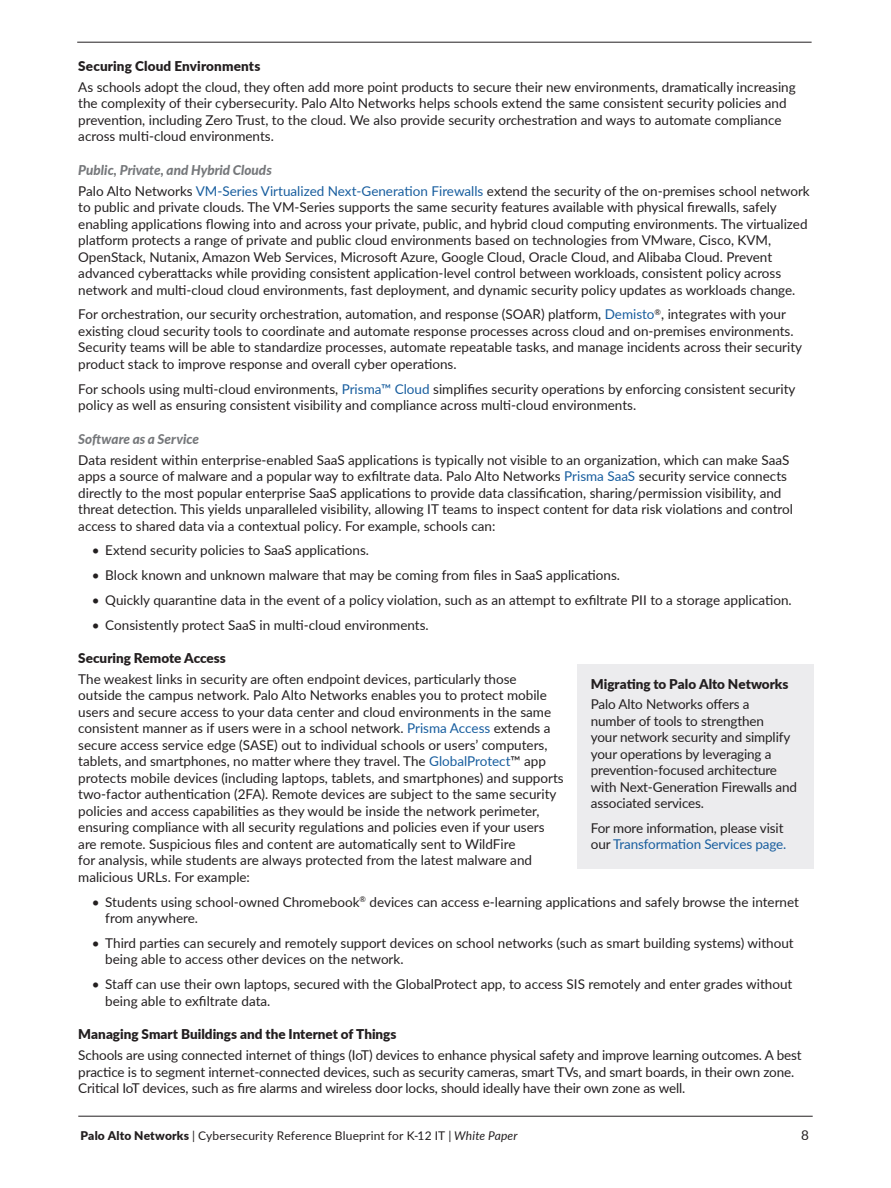
<style>
.page{position:relative;width:891px;height:1188px;background:#fff}
.page>*{position:absolute;margin:0;border:0;box-sizing:border-box;transform-origin:0 0}
.body_text_-_no_basel{font:13.5px/16.5px "Lato";color:#231f20}
.subhead_tier_1{font:900 13.5px "Lato";color:#231f20}
.subhead_tier_2{font:italic 800 13.5px "Lato";color:#76787b}
.t1{font:12px "Lato";letter-spacing:.015em;color:#231f20}
.s1{color:#175d9e}
.s2{font-weight:900}
.s3{font-style:italic}
</style>
<div class="page">
<hr style="left:78px;top:1116px;width:735px;height:1px;background:#231f20">
<hr style="left:77px;top:42px;width:735px;height:1px;background:#231f20">
<div style="left:577px;top:664px;width:237px;height:204px;background:#ececee"></div>
<p class="subhead_tier_1" style="left:78px;top:56px;width:184px">Securing Cloud Environments</p>
<p class="body_text_-_no_basel" style="left:78px;top:78px;width:719px">As schools adopt the cloud, they often add more point products to secure their new environments, dramatically increasing the complexity of their cybersecurity. Palo Alto Networks helps schools extend the same consistent security policies and prevention, including Zero Trust, to the cloud. We also provide security orchestration and ways to automate compliance across multi-cloud environments.</p>
<p class="subhead_tier_2" style="left:78px;top:160px;width:195px">Public, Private, and Hybrid Clouds</p>
<p class="body_text_-_no_basel" style="left:78px;top:182px;width:733px">Palo Alto Networks <span class="s1">VM-Series Virtualized Next-Generation Firewalls</span> extend the security of the on-premises school network to public and private clouds. The VM-Series supports the same security features available with physical firewalls, safely enabling applications flowing into and across your private, public, and hybrid cloud computing environments. The virtualized platform protects a range of private and public cloud environments based on technologies from VMware, Cisco, KVM, OpenStack, Nutanix, Amazon Web Services, Microsoft Azure, Google Cloud, Oracle Cloud, and Alibaba Cloud. Prevent advanced cyberattacks while providing consistent application-level control between workloads, consistent policy across network and multi-cloud cloud environments, fast deployment, and dynamic security policy updates as workloads change.</p>
<p class="body_text_-_no_basel" style="left:78px;top:306px;width:725px">For orchestration, our security orchestration, automation, and response (SOAR) platform, <span class="s1">Demisto</span><sup>®</sup>, integrates with your existing cloud security tools to coordinate and automate response processes across cloud and on-premises environments.<br>Security teams will be able to standardize processes, automate repeatable tasks, and manage incidents across their security product stack to improve response and overall cyber operations.</p>
<p class="body_text_-_no_basel" style="left:78px;top:380px;width:719px">For schools using multi-cloud environments, <span class="s1">Prisma™ Cloud</span> simplifies security operations by enforcing consistent security policy as well as ensuring consistent visibility and compliance across multi-cloud environments.</p>
<p class="subhead_tier_2" style="left:78px;top:429px;width:122px">Software as a Service</p>
<p class="body_text_-_no_basel" style="left:78px;top:451px;width:716px">Data resident within enterprise-enabled SaaS applications is typically not visible to an organization, which can make SaaS apps a source of malware and a popular way to exfiltrate data. Palo Alto Networks <span class="s1">Prisma SaaS</span> security service connects directly to the most popular enterprise SaaS applications to provide data classification, sharing/permission visibility, and threat detection. This yields unparalleled visibility, allowing IT teams to inspect content for data risk violations and control access to shared data via a contextual policy. For example, schools can:</p>
<p class="body_text_-_no_basel" style="left:92px;top:542px;width:279px">• Extend security policies to SaaS applications.</p>
<p class="body_text_-_no_basel" style="left:92px;top:566px;width:530px">• Block known and unknown malware that may be coming from files in SaaS applications.</p>
<p class="body_text_-_no_basel" style="left:92px;top:591px;width:701px">• Quickly quarantine data in the event of a policy violation, such as an attempt to exfiltrate PII to a storage application.</p>
<p class="body_text_-_no_basel" style="left:92px;top:616px;width:338px">• Consistently protect SaaS in multi-cloud environments.</p>
<p class="subhead_tier_1" style="left:78px;top:648px;width:149px">Securing Remote Access</p>
<p class="body_text_-_no_basel" style="left:78px;top:670px;width:487px">The weakest links in security are often endpoint devices, particularly those outside the campus network. Palo Alto Networks enables you to protect mobile users and secure access to your data center and cloud environments in the same consistent manner as if users were in a school network. <span class="s1">Prisma Access</span> extends a secure access service edge (SASE) out to individual schools or users’ computers, tablets, and smartphones, no matter where they travel. The <span class="s1">GlobalProtect</span>™ app protects mobile devices (including laptops, tablets, and smartphones) and supports two-factor authentication (2FA). Remote devices are subject to the same security policies and access capabilities as they would be inside the network perimeter, ensuring compliance with all security regulations and policies even if your users are remote. Suspicious files and content are automatically sent to WildFire<br>for analysis, while students are always protected from the latest malware and malicious URLs. For example:</p>
<p class="body_text_-_no_basel" style="left:105px;top:893px;width:695px;text-indent:-13px">• Students using school-owned Chromebook<sup>®</sup> devices can access e-learning applications and safely browse the internet from anywhere.</p>
<p class="body_text_-_no_basel" style="left:105px;top:934px;width:690px;text-indent:-13px">• Third parties can securely and remotely support devices on school networks (such as smart building systems) without being able to access other devices on the network.</p>
<p class="body_text_-_no_basel" style="left:105px;top:975px;width:689px;text-indent:-13px">• Staff can use their own laptops, secured with the GlobalProtect app, to access SIS remotely and enter grades without being able to exfiltrate data.</p>
<p class="subhead_tier_1" style="left:78px;top:1024px;width:320px">Managing Smart Buildings and the Internet of Things</p>
<p class="body_text_-_no_basel" style="left:78px;top:1046px;width:725px">Schools are using connected internet of things (IoT) devices to enhance physical safety and improve learning outcomes. A best practice is to segment internet-connected devices, such as security cameras, smart TVs, and smart boards, in their own zone.<br>Critical IoT devices, such as fire alarms and wireless door locks, should ideally have their own zone as well.</p>
<p class="subhead_tier_1" style="left:591px;top:673px;width:199px">Migrating to Palo Alto Networks</p>
<p class="body_text_-_no_basel" style="left:591px;top:695px;width:208px">Palo Alto Networks offers a number of tools to strengthen<br>your network security and simplify your operations by leveraging a prevention-focused architecture with Next-Generation Firewalls and associated services.</p>
<p class="body_text_-_no_basel" style="left:591px;top:819px;width:197px">For more information, please visit our <span class="s1">Transformation Services page.</span></p>
<p class="t1" style="left:80px;top:1127px;width:439px"><span class="s2">Palo Alto Networks</span> | Cybersecurity Reference Blueprint for K-12 IT <span class="s3">| White Paper</span></p>
<p class="body_text_-_no_basel" style="left:801px;top:1127px;width:9px">8</p>
</div>
